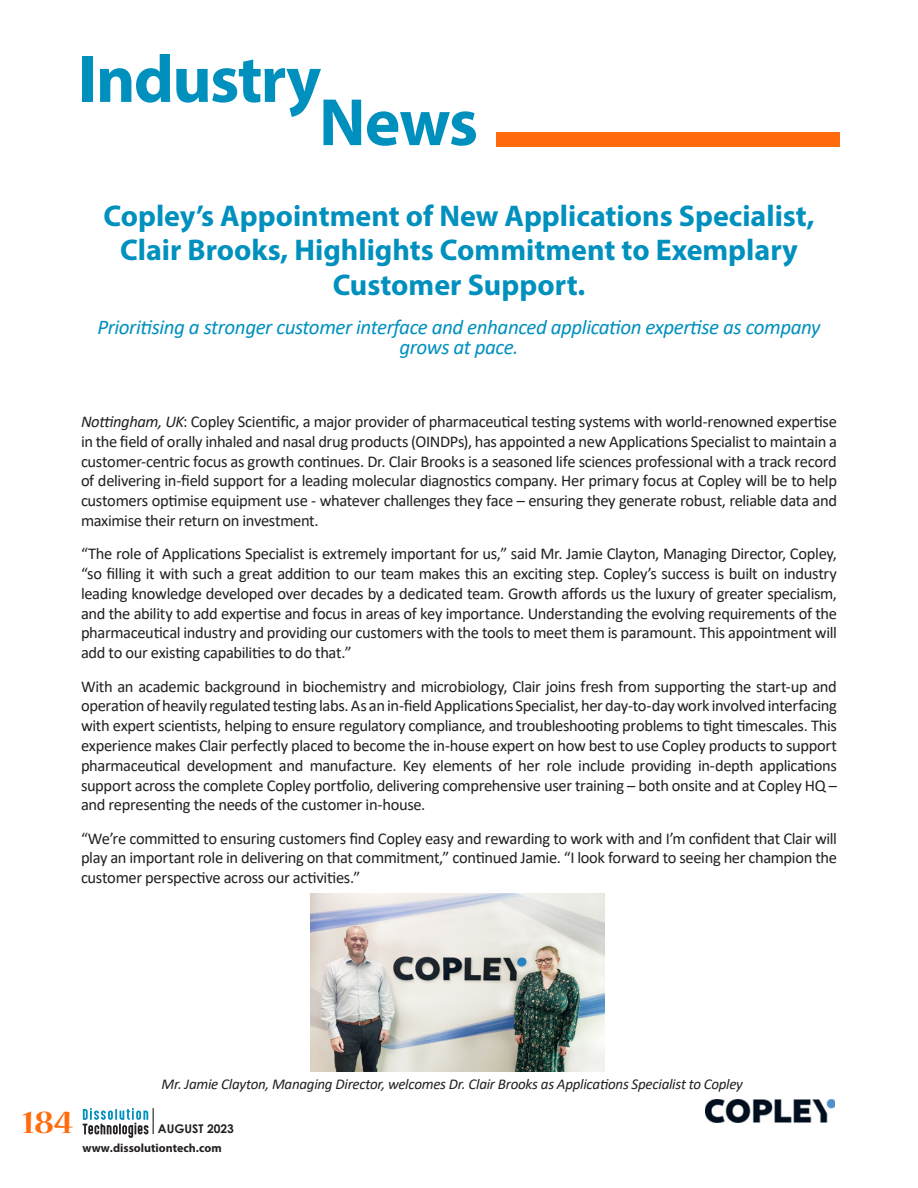
<style>
.page{position:relative;width:918px;height:1188px;background:#fff}
.page>*{position:absolute;margin:0;border:0;box-sizing:border-box;transform-origin:0 0}
.t1{font:700 67.5px "Myriad Pro";letter-spacing:-.025em;color:#0090be}
.t2{font:700 36px "Nueva Std";color:#ff6b0d}
.Author_Credit{font:700 30px/34.5px "Myriad Pro";color:#0090be;text-align:center}
.Header_3{font:italic 21px/19.8px "Calibri";letter-spacing:-.02em;color:#0090be;text-align:center}
.BODY_COPY{font:16.5px/19.8px "Calibri";letter-spacing:-.02em;color:#231f20;text-align:justify}
.BODY_COPY-2{font:italic 15px "Calibri";letter-spacing:-.015em;color:#231f20}
.t3{font:700 12px "Myriad Pro";color:#231f20}
.t4{font:700 12px "Century Gothic";color:#231f20}
.s1{font-style:italic}
</style>
<div class="page">
<svg style="left:83px;top:1108px;width:71px;height:30px"></svg>
<img style="left:310px;top:893px;width:294px;height:178px">
<div style="left:496px;top:132px;width:344px;height:14px;background:#ff6b0d"></div>
<img style="left:706px;top:1099px;width:129px;height:23px">
<p class="t1" style="left:78px;top:35px;width:244px">Industry</p>
<p class="t1" style="left:319px;top:78px;width:161px">News</p>
<p class="Author_Credit" style="left:103px;top:197px;width:713px">Copley’s Appointment of New Applications Specialist,<br>Clair Brooks, Highlights Commitment to Exemplary<br>Customer Support.</p>
<p class="Header_3" style="left:97px;top:316px;width:725px">Prioritising a stronger customer interface and enhanced application expertise as company grows at pace.</p>
<p class="BODY_COPY" style="left:81px;top:411px;width:758px"><span class="s1">Nottingham, UK</span>: Copley Scientific, a major provider of pharmaceutical testing systems with world-renowned expertise in the field of orally inhaled and nasal drug products (OINDPs), has appointed a new Applications Specialist to maintain a customer-centric focus as growth continues. Dr. Clair Brooks is a seasoned life sciences professional with a track record of delivering in-field support for a leading molecular diagnostics company. Her primary focus at Copley will be to help customers optimise equipment use - whatever challenges they face – ensuring they generate robust, reliable data and maximise their return on investment.</p>
<p class="BODY_COPY" style="left:81px;top:543px;width:758px">“The role of Applications Specialist is extremely important for us,” said Mr. Jamie Clayton, Managing Director, Copley, “so filling it with such a great addition to our team makes this an exciting step. Copley’s success is built on industry leading knowledge developed over decades by a dedicated team. Growth affords us the luxury of greater specialism, and the ability to add expertise and focus in areas of key importance. Understanding the evolving requirements of the pharmaceutical industry and providing our customers with the tools to meet them is paramount. This appointment will add to our existing capabilities to do that.”</p>
<p class="BODY_COPY" style="left:81px;top:676px;width:758px">With an academic background in biochemistry and microbiology, Clair joins fresh from supporting the start-up and operation of heavily regulated testing labs. As an in-field Applications Specialist, her day-to-day work involved interfacing with expert scientists, helping to ensure regulatory compliance, and troubleshooting problems to tight timescales. This experience makes Clair perfectly placed to become the in-house expert on how best to use Copley products to support pharmaceutical development and manufacture. Key elements of her role include providing in-depth applications support across the complete Copley portfolio, delivering comprehensive user training – both onsite and at Copley HQ – and representing the needs of the customer in-house.</p>
<p class="BODY_COPY" style="left:81px;top:828px;width:757px">“We’re committed to ensuring customers find Copley easy and rewarding to work with and I’m confident that Clair will play an important role in delivering on that commitment,” continued Jamie. “I look forward to seeing her champion the customer perspective across our activities.”</p>
<h2 class="t2" style="left:23px;top:1105px;width:52px">184</h2>
<p class="BODY_COPY-2" style="left:161px;top:1074px;width:583px">Mr. Jamie Clayton, Managing Director, welcomes Dr. Clair Brooks as Applications Specialist to Copley</p>
<p class="t4" style="left:158px;top:1120px;width:78px">AUGUST 2023</p>
<p class="t3" style="left:83px;top:1140px;width:141px">www.dissolutiontech.com</p>
</div>
